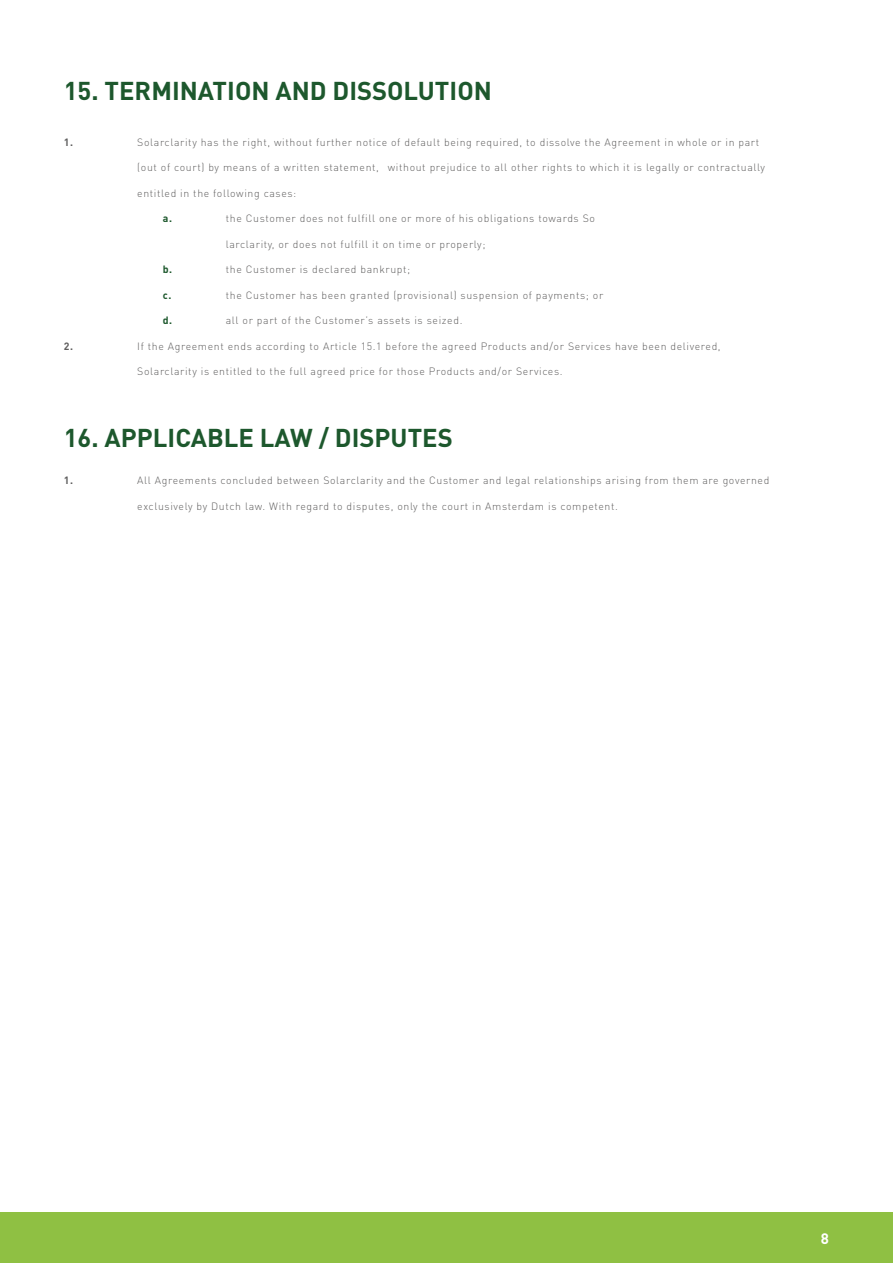
<style>
.page{position:relative;width:893px;height:1263px;background:#fff}
.page>*{position:absolute;margin:0;border:0;box-sizing:border-box;transform-origin:0 0}
.t1{font:700 25.5px "DIN Pro";color:#1d582d}
.t2{font:700 15px "DIN Pro";color:#fff}
.t3{font:300 10.5px "DIN Pro";letter-spacing:.06em;color:#5f5e5e}
.t4{font:700 10.5px "DIN Pro";color:#1d582d}
.t5{font:700 10.5px "DIN Pro";color:#5f5e5e}
</style>
<div class="page">
<div style="left:0;top:1213px;width:893px;height:50px;background:#8fc043"></div>
<h1 class="t1" style="left:64px;top:74px;width:430px">15. TERMINATION AND DISSOLUTION</h1>
<p class="t5" style="left:64px;top:135px;width:11px">1.</p>
<p class="t3" style="left:137px;top:135px;width:623px">Solarclarity has the right, without further notice of default being required, to dissolve the Agreement in whole or in part</p>
<p class="t3" style="left:137px;top:160px;width:629px">(out of court) by means of a written statement, without prejudice to all other rights to which it is legally or contractually</p>
<p class="t3" style="left:137px;top:186px;width:161px">entitled in the following cases:</p>
<p class="t4" style="left:163px;top:211px;width:11px">a.</p>
<p class="t3" style="left:226px;top:211px;width:371px">the Customer does not fulfill one or more of his obligations towards So</p>
<p class="t3" style="left:226px;top:237px;width:261px">larclarity, or does not fulfill it on time or properly;</p>
<p class="t4" style="left:163px;top:262px;width:11px">b.</p>
<p class="t3" style="left:226px;top:262px;width:186px">the Customer is declared bankrupt;</p>
<p class="t4" style="left:163px;top:288px;width:10px">c.</p>
<p class="t3" style="left:226px;top:288px;width:379px">the Customer has been granted (provisional) suspension of payments; or</p>
<p class="t4" style="left:163px;top:313px;width:11px">d.</p>
<p class="t3" style="left:226px;top:313px;width:238px">all or part of the Customer’s assets is seized.</p>
<p class="t5" style="left:64px;top:339px;width:11px">2.</p>
<p class="t3" style="left:137px;top:339px;width:585px">If the Agreement ends according to Article 15.1 before the agreed Products and/or Services have been delivered,</p>
<p class="t3" style="left:137px;top:364px;width:427px">Solarclarity is entitled to the full agreed price for those Products and/or Services.</p>
<h1 class="t1" style="left:64px;top:420px;width:390px">16. APPLICABLE LAW / DISPUTES</h1>
<p class="t5" style="left:64px;top:473px;width:11px">1.</p>
<p class="t3" style="left:137px;top:473px;width:634px">All Agreements concluded between Solarclarity and the Customer and legal relationships arising from them are governed</p>
<p class="t3" style="left:137px;top:499px;width:482px">exclusively by Dutch law. With regard to disputes, only the court in Amsterdam is competent.</p>
<h2 class="t2" style="left:821px;top:1228px;width:10px">8</h2>
</div>
